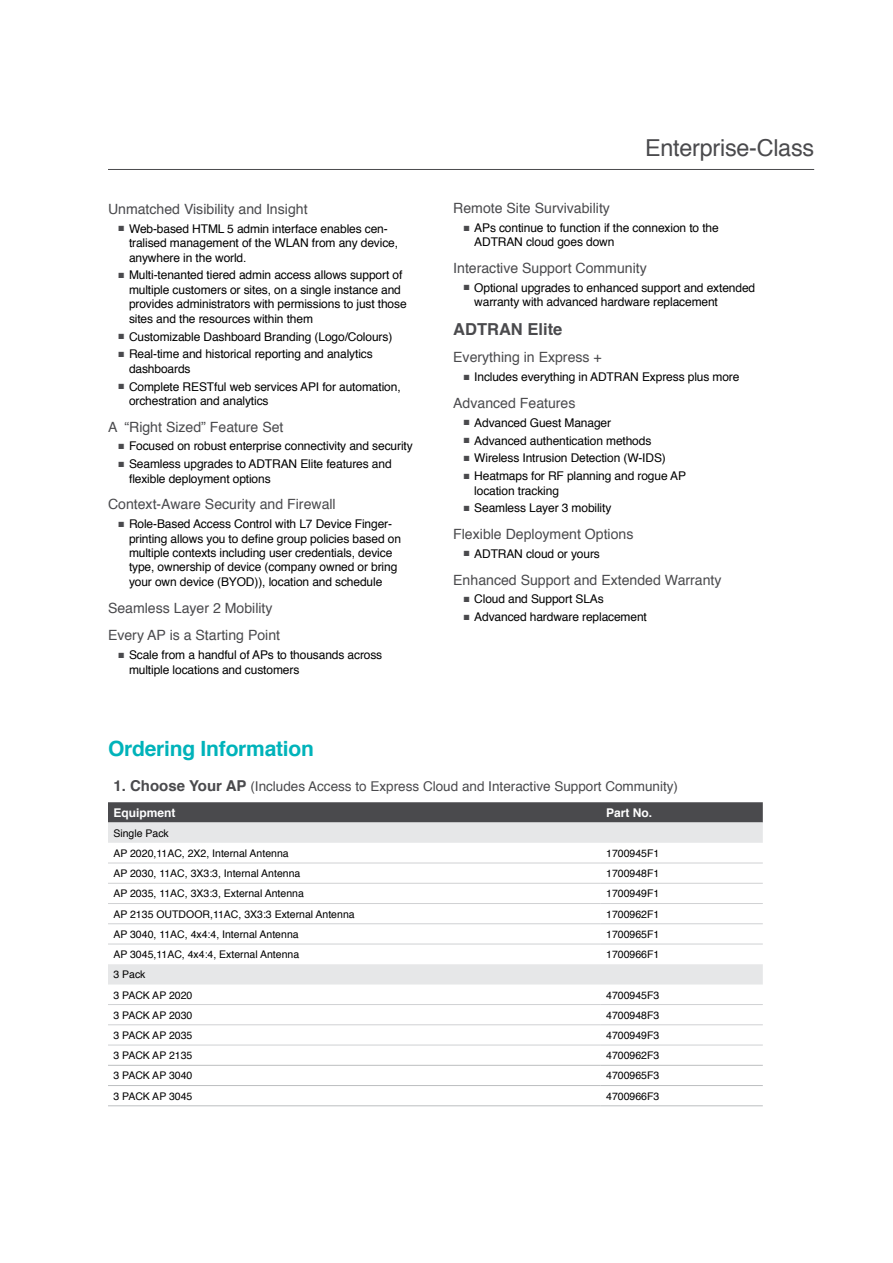
<style>
.page{position:relative;width:893px;height:1263px;background:#fff}
.page>*{position:absolute;margin:0;border:0;box-sizing:border-box;transform-origin:0 0}
.t1{font:23.4px "Helvetica";letter-spacing:-.01em;color:#4a4a4d}
.t2{font:700 21px "Helvetica";letter-spacing:-.01em;color:#00b3ba}
.t3{font:700 16.5px "Helvetica";color:#4a4a4d}
.t4{font:14.1px/27.8px "Helvetica";color:#4a4a4d}
.t5{font:13.5px "Helvetica";color:#4a4a4d}
.t6{font:12px/14.4px "Helvetica";letter-spacing:-.01em;color:#000}
.t7{font:700 12px "Helvetica";color:#fff}
.t8{font:10.5px/20.2px "Helvetica";color:#000}
.s1{color:#4a4a4d}
.s2{font-weight:700;font-size:15px}
</style>
<div class="page">
<hr style="left:108px;top:169px;width:706px;height:1px;background:#4a4a4d">
<svg style="left:108px;top:984px;width:655px;height:81px"></svg>
<div style="left:108px;top:802px;width:655px;height:20px;background:#4a4a4d"></div>
<svg style="left:108px;top:822px;width:655px;height:162px"></svg>
<hr style="left:108px;top:1065px;width:493px;height:1px;background:#bcbec0">
<hr style="left:601px;top:1065px;width:162px;height:1px;background:#bcbec0">
<hr style="left:108px;top:1085px;width:493px;height:1px;background:#bcbec0">
<hr style="left:601px;top:1085px;width:162px;height:1px;background:#bcbec0">
<hr style="left:108px;top:1105px;width:493px;height:1px;background:#bcbec0">
<hr style="left:601px;top:1105px;width:162px;height:1px;background:#bcbec0">
<hr style="left:108px;top:863px;width:493px;height:1px;background:#d0d1d3">
<hr style="left:601px;top:863px;width:162px;height:1px;background:#d0d1d3">
<hr style="left:108px;top:883px;width:493px;height:1px;background:#d0d1d3">
<hr style="left:601px;top:883px;width:162px;height:1px;background:#d0d1d3">
<hr style="left:108px;top:903px;width:493px;height:1px;background:#d0d1d3">
<hr style="left:601px;top:903px;width:162px;height:1px;background:#d0d1d3">
<hr style="left:108px;top:923px;width:493px;height:1px;background:#d0d1d3">
<hr style="left:601px;top:923px;width:162px;height:1px;background:#d0d1d3">
<hr style="left:108px;top:944px;width:493px;height:1px;background:#d0d1d3">
<hr style="left:601px;top:944px;width:162px;height:1px;background:#d0d1d3">
<hr style="left:108px;top:1004px;width:493px;height:1px;background:#d0d1d3">
<hr style="left:601px;top:1004px;width:162px;height:1px;background:#d0d1d3">
<hr style="left:108px;top:1024px;width:493px;height:1px;background:#d0d1d3">
<hr style="left:601px;top:1024px;width:162px;height:1px;background:#d0d1d3">
<hr style="left:108px;top:1045px;width:493px;height:1px;background:#d0d1d3">
<hr style="left:601px;top:1045px;width:162px;height:1px;background:#d0d1d3">
<p class="t4" style="left:108px;top:196px;width:201px">Unmatched Visibility and Insight</p>
<p class="t6" style="left:129px;top:222px;width:271px;text-indent:-10px"><span class="s1">■</span> Web-based HTML 5 admin interface enables cen&shy;tralised management of the WLAN from any device, anywhere in the world.</p>
<p class="t6" style="left:129px;top:268px;width:279px;text-indent:-10px"><span class="s1">■</span> Multi-tenanted tiered admin access allows support of multiple customers or sites, on a single instance and provides administrators with permissions to just those sites and the resources within them</p>
<p class="t6" style="left:119px;top:329px;width:275px"><span class="s1">■</span> Customizable Dashboard Branding (Logo/Colours)</p>
<p class="t6" style="left:129px;top:347px;width:245px;text-indent:-10px"><span class="s1">■</span> Real-time and historical reporting and analytics dashboards</p>
<p class="t6" style="left:129px;top:379px;width:273px;text-indent:-10px"><span class="s1">■</span> Complete RESTful web services API for automation, orchestration and analytics</p>
<p class="t4" style="left:108px;top:413px;width:177px">A “Right Sized” Feature Set</p>
<p class="t6" style="left:119px;top:439px;width:296px"><span class="s1">■</span> Focused on robust enterprise connectivity and security</p>
<p class="t6" style="left:129px;top:457px;width:264px;text-indent:-10px"><span class="s1">■</span> Seamless upgrades to ADTRAN Elite features and flexible deployment options</p>
<p class="t4" style="left:108px;top:491px;width:229px">Context-Aware Security and Firewall</p>
<p class="t6" style="left:129px;top:517px;width:274px;text-indent:-10px"><span class="s1">■</span> Role-Based Access Control with L7 Device Finger&shy;printing allows you to define group policies based on multiple contexts including user credentials, device type, ownership of device (company owned or bring your own device (BYOD)), location and schedule</p>
<p class="t4" style="left:108px;top:594px;width:174px">Seamless Layer 2 Mobility<br>Every AP is a Starting Point</p>
<p class="t6" style="left:129px;top:648px;width:255px;text-indent:-10px"><span class="s1">■</span> Scale from a handful of APs to thousands across multiple locations and customers</p>
<h1 class="t1" style="left:645px;top:130px;width:171px">Enterprise-Class</h1>
<p class="t4" style="left:453px;top:195px;width:158px">Remote Site Survivability</p>
<p class="t6" style="left:474px;top:221px;width:246px;text-indent:-10px"><span class="s1">■</span> APs continue to function if the connexion to the<br>ADTRAN cloud goes down</p>
<p class="t4" style="left:453px;top:255px;width:195px">Interactive Support Community</p>
<p class="t6" style="left:474px;top:281px;width:282px;text-indent:-10px"><span class="s1">■</span> Optional upgrades to enhanced support and extended warranty with advanced hardware replacement</p>
<h3 class="t3" style="left:453px;top:315px;width:111px">ADTRAN Elite</h3>
<p class="t4" style="left:453px;top:344px;width:150px">Everything in Express +</p>
<p class="t6" style="left:464px;top:370px;width:277px"><span class="s1">■</span> Includes everything in ADTRAN Express plus more</p>
<p class="t4" style="left:453px;top:389px;width:124px">Advanced Features</p>
<p class="t6" style="left:464px;top:416px;width:149px"><span class="s1">■</span> Advanced Guest Manager</p>
<p class="t6" style="left:464px;top:433px;width:189px"><span class="s1">■</span> Advanced authentication methods</p>
<p class="t6" style="left:464px;top:451px;width:204px"><span class="s1">■</span> Wireless Intrusion Detection (W-IDS)</p>
<p class="t6" style="left:474px;top:469px;width:213px;text-indent:-10px"><span class="s1">■</span> Heatmaps for RF planning and rogue AP location tracking</p>
<p class="t6" style="left:464px;top:501px;width:149px"><span class="s1">■</span> Seamless Layer 3 mobility</p>
<p class="t4" style="left:453px;top:521px;width:182px">Flexible Deployment Options</p>
<p class="t6" style="left:464px;top:547px;width:138px"><span class="s1">■</span> ADTRAN cloud or yours</p>
<p class="t4" style="left:453px;top:566px;width:270px">Enhanced Support and Extended Warranty</p>
<p class="t6" style="left:464px;top:592px;width:142px"><span class="s1">■</span> Cloud and Support SLAs</p>
<p class="t6" style="left:464px;top:610px;width:185px"><span class="s1">■</span> Advanced hardware replacement</p>
<h2 class="t2" style="left:108px;top:732px;width:208px">Ordering Information</h2>
<p class="t5" style="left:113px;top:776px;width:566px"><span class="s2">1. Choose Your AP</span> (Includes Access to Express Cloud and Interactive Support Community)</p>
<p class="t7" style="left:113px;top:803px;width:64px">Equipment</p>
<p class="t7" style="left:606px;top:803px;width:48px">Part No.</p>
<p class="t8" style="left:113px;top:823px;width:177px">Single Pack<br>AP 2020,11AC, 2X2, Internal Antenna</p>
<p class="t8" style="left:606px;top:843px;width:55px">1700945F1</p>
<p class="t8" style="left:113px;top:863px;width:189px">AP 2030, 11AC, 3X3:3, Internal Antenna</p>
<p class="t8" style="left:606px;top:863px;width:55px">1700948F1</p>
<p class="t8" style="left:113px;top:884px;width:192px">AP 2035, 11AC, 3X3:3, External Antenna</p>
<p class="t8" style="left:606px;top:884px;width:55px">1700949F1</p>
<p class="t8" style="left:113px;top:904px;width:243px">AP 2135 OUTDOOR,11AC, 3X3:3 External Antenna</p>
<p class="t8" style="left:606px;top:904px;width:55px">1700962F1</p>
<p class="t8" style="left:113px;top:924px;width:187px">AP 3040, 11AC, 4x4:4, Internal Antenna</p>
<p class="t8" style="left:606px;top:924px;width:55px">1700965F1</p>
<p class="t8" style="left:113px;top:945px;width:187px">AP 3045,11AC, 4x4:4, External Antenna</p>
<p class="t8" style="left:606px;top:945px;width:55px">1700966F1</p>
<p class="t8" style="left:113px;top:965px;width:81px">3 Pack<br>3 PACK AP 2020</p>
<p class="t8" style="left:606px;top:985px;width:55px">4700945F3</p>
<p class="t8" style="left:113px;top:1005px;width:81px">3 PACK AP 2030</p>
<p class="t8" style="left:606px;top:1005px;width:55px">4700948F3</p>
<p class="t8" style="left:113px;top:1025px;width:81px">3 PACK AP 2035</p>
<p class="t8" style="left:606px;top:1025px;width:55px">4700949F3</p>
<p class="t8" style="left:113px;top:1046px;width:81px">3 PACK AP 2135</p>
<p class="t8" style="left:606px;top:1046px;width:55px">4700962F3</p>
<p class="t8" style="left:113px;top:1066px;width:81px">3 PACK AP 3040</p>
<p class="t8" style="left:606px;top:1066px;width:55px">4700965F3</p>
<p class="t8" style="left:113px;top:1086px;width:81px">3 PACK AP 3045</p>
<p class="t8" style="left:606px;top:1086px;width:55px">4700966F3</p>
</div>
